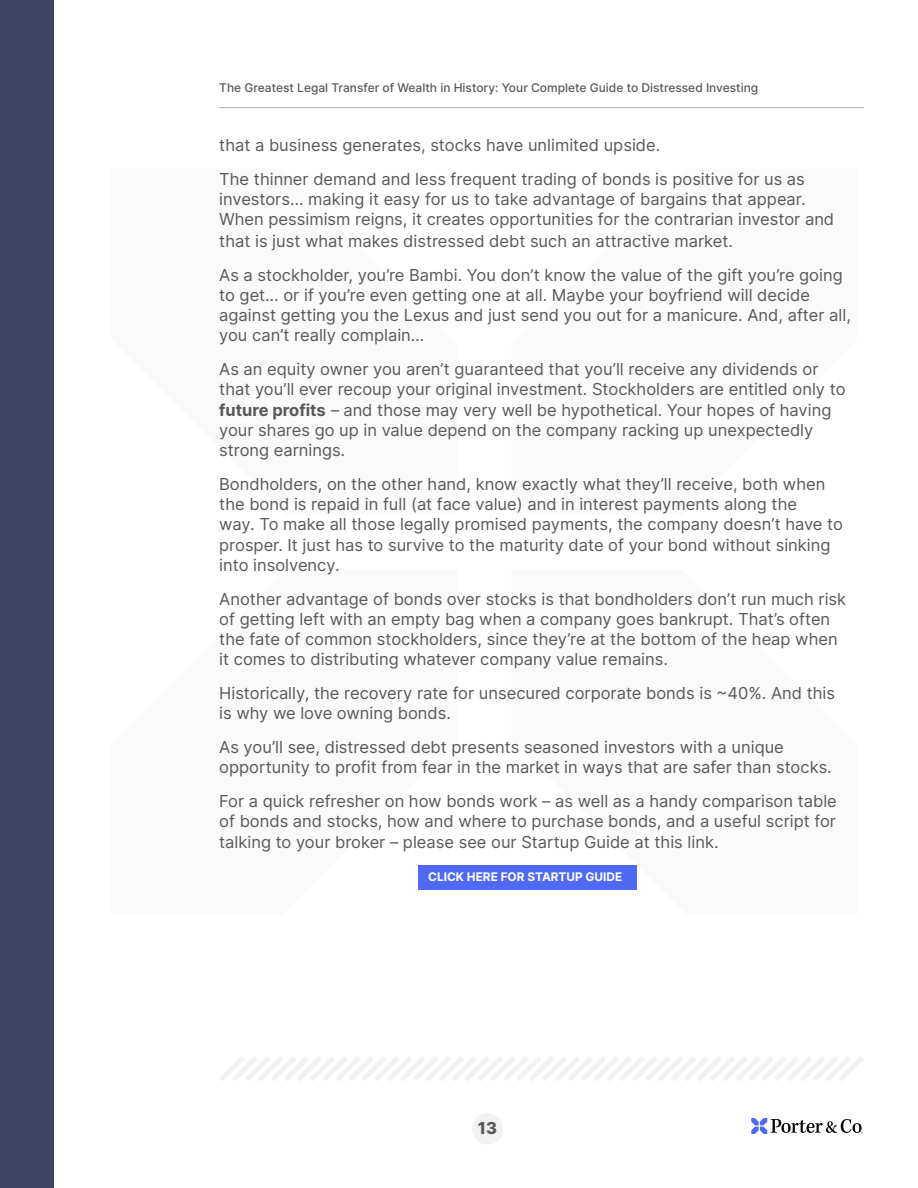
<style>
.page{position:relative;width:918px;height:1188px;background:#fff}
.page>*{position:absolute;margin:0;border:0;box-sizing:border-box;transform-origin:0 0}
.Porter_Body_Copy{font:16.5px/20.2px "Inter";color:#595959}
.t1{font:800 16.5px "Inter";color:#595959}
.t2{font:500 12px "Inter";color:#595959}
.Porter_Body_Copy-2{font:700 11.85px "Inter";color:#fff}
.s1{font-weight:700}
</style>
<div class="page">
<svg style="left:220px;top:1057px;width:643px;height:24px"></svg>
<div style="left:0;top:0;width:54px;height:1188px;background:#3f4463"></div>
<svg style="left:751px;top:1118px;width:111px;height:16px"></svg>
<hr style="left:219px;top:107px;width:645px;height:1px;background:#acacac">
<div style="left:472px;top:1113px;width:31px;height:32px;background:#f2f2f2;border-radius:50%"></div>
<div style="left:418px;top:865px;width:218px;height:25px;background:#5069f2"></div>
<p class="t2" style="left:219px;top:78px;width:541px">The Greatest Legal Transfer of Wealth in History: Your Complete Guide to Distressed Investing</p>
<p class="Porter_Body_Copy" style="left:219px;top:134px;width:443px">that a business generates, stocks have unlimited upside.</p>
<p class="Porter_Body_Copy" style="left:219px;top:168px;width:617px;line-height:20.7px">The thinner demand and less frequent trading of bonds is positive for us as investors… making it easy for us to take advantage of bargains that appear.<br>When pessimism reigns, it creates opportunities for the contrarian investor and that is just what makes distressed debt such an attractive market.</p>
<p class="Porter_Body_Copy" style="left:219px;top:264px;width:633px">As a stockholder, you’re Bambi. You don’t know the value of the gift you’re going to get… or if you’re even getting one at all. Maybe your boyfriend will decide against getting you the Lexus and just send you out for a manicure. And, after all, you can’t really complain…</p>
<p class="Porter_Body_Copy" style="left:219px;top:359px;width:628px">As an equity owner you aren’t guaranteed that you’ll receive any dividends or that you’ll ever recoup your original investment. Stockholders are entitled only to <span class="s1">future profits</span> – and those may very well be hypothetical. Your hopes of having your shares go up in value depend on the company racking up unexpectedly strong earnings.</p>
<p class="Porter_Body_Copy" style="left:219px;top:473px;width:625px">Bondholders, on the other hand, know exactly what they’ll receive, both when the bond is repaid in full (at face value) and in interest payments along the<br>way. To make all those legally promised payments, the company doesn’t have to prosper. It just has to survive to the maturity date of your bond without sinking into insolvency.</p>
<p class="Porter_Body_Copy" style="left:219px;top:588px;width:628px">Another advantage of bonds over stocks is that bondholders don’t run much risk of getting left with an empty bag when a company goes bankrupt. That’s often the fate of common stockholders, since they’re at the bottom of the heap when it comes to distributing whatever company value remains.</p>
<p class="Porter_Body_Copy" style="left:219px;top:683px;width:617px">Historically, the recovery rate for unsecured corporate bonds is ~40%. And this is why we love owning bonds.</p>
<p class="Porter_Body_Copy" style="left:219px;top:737px;width:614px">As you’ll see, distressed debt presents seasoned investors with a unique opportunity to profit from fear in the market in ways that are safer than stocks.</p>
<p class="Porter_Body_Copy" style="left:219px;top:791px;width:619px;text-align:justify">For a quick refresher on how bonds work – as well as a handy comparison table of bonds and stocks, how and where to purchase bonds, and a useful script for talking to your broker – please see our Startup Guide at this link.</p>
<p class="Porter_Body_Copy-2" style="left:428px;top:868px;width:196px">CLICK HERE FOR STARTUP GUIDE</p>
<p class="t1" style="left:478px;top:1116px;width:21px">13</p>
</div>
